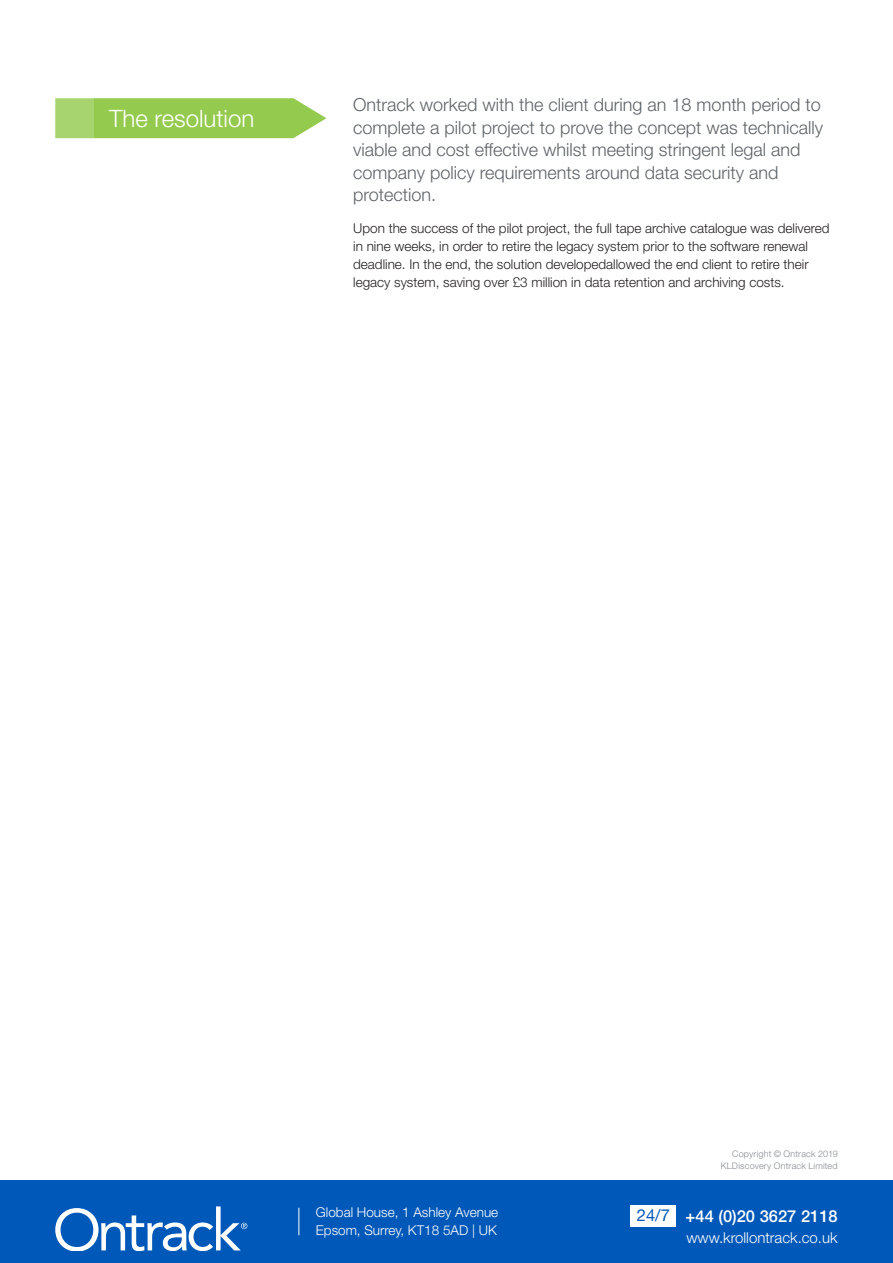
<style>
.page{position:relative;width:893px;height:1263px;background:#fff}
.page>*{position:absolute;margin:0;border:0;box-sizing:border-box;transform-origin:0 0}
.Subhead_1{font:300 24px "Helvetica Neue LT Std";color:#fff}
.Subhead_1-2{font:300 18px/22.5px "Helvetica Neue LT Std";color:#5e6367}
.Phone{font:500 16.5px "Helvetica Neue LT Std";color:#fff}
.t1{font:16.5px "Helvetica Neue LT Std";color:#0058b8}
.Phone-2{font:300 15px "Helvetica Neue LT Std";color:#fff}
.Body{font:300 13.5px/18px "Helvetica Neue LT Std";color:#231f20}
.Physical_Address{font:300 13.5px "Helvetica Neue LT Std";color:#fff}
.t2{font:300 9px/12px "Helvetica Neue LT Std";letter-spacing:.025em;color:#868a8e;text-align:right}
</style>
<div class="page">
<div style="left:0;top:1180px;width:893px;height:83px;background:#0058b8"></div>
<svg style="left:55px;top:1206px;width:192px;height:45px"></svg>
<svg style="left:298px;top:1208px;width:1px;height:27px"></svg>
<div style="left:630px;top:1205px;width:46px;height:21px;background:#fff"></div>
<svg style="left:94px;top:98px;width:232px;height:40px;background:#9bcd5a"></svg>
<div style="left:55px;top:98px;width:39px;height:40px;background:#a8d470"></div>
<p class="Subhead_1" style="left:109px;top:104px;width:146px">The resolution</p>
<p class="Subhead_1-2" style="left:353px;top:93px;width:471px">Ontrack worked with the client during an 18 month period to complete a pilot project to prove the concept was technically viable and cost effective whilst meeting stringent legal and company policy requirements around data security and protection.</p>
<p class="Body" style="left:353px;top:218px;width:478px">Upon the success of the pilot project, the full tape archive catalogue was delivered in nine weeks, in order to retire the legacy system prior to the software renewal deadline. In the end, the solution developedallowed the end client to retire their legacy system, saving over £3 million in data retention and archiving costs.</p>
<p class="Physical_Address" style="left:316px;top:1204px;width:184px">Global House, 1 Ashley Avenue</p>
<p class="Physical_Address" style="left:316px;top:1222px;width:182px">Epsom, Surrey, KT18 5AD | UK</p>
<p class="t2" style="left:721px;top:1148px;width:118px">Copyright © Ontrack 2019<br>KLDiscovery Ontrack Limited</p>
<p class="t1" style="left:637px;top:1206px;width:35px">24/7</p>
<p class="Phone" style="left:686px;top:1206px;width:154px">+44 (0)20 3627 2118</p>
<p class="Phone-2" style="left:686px;top:1228px;width:153px">www.krollontrack.co.uk</p>
</div>
